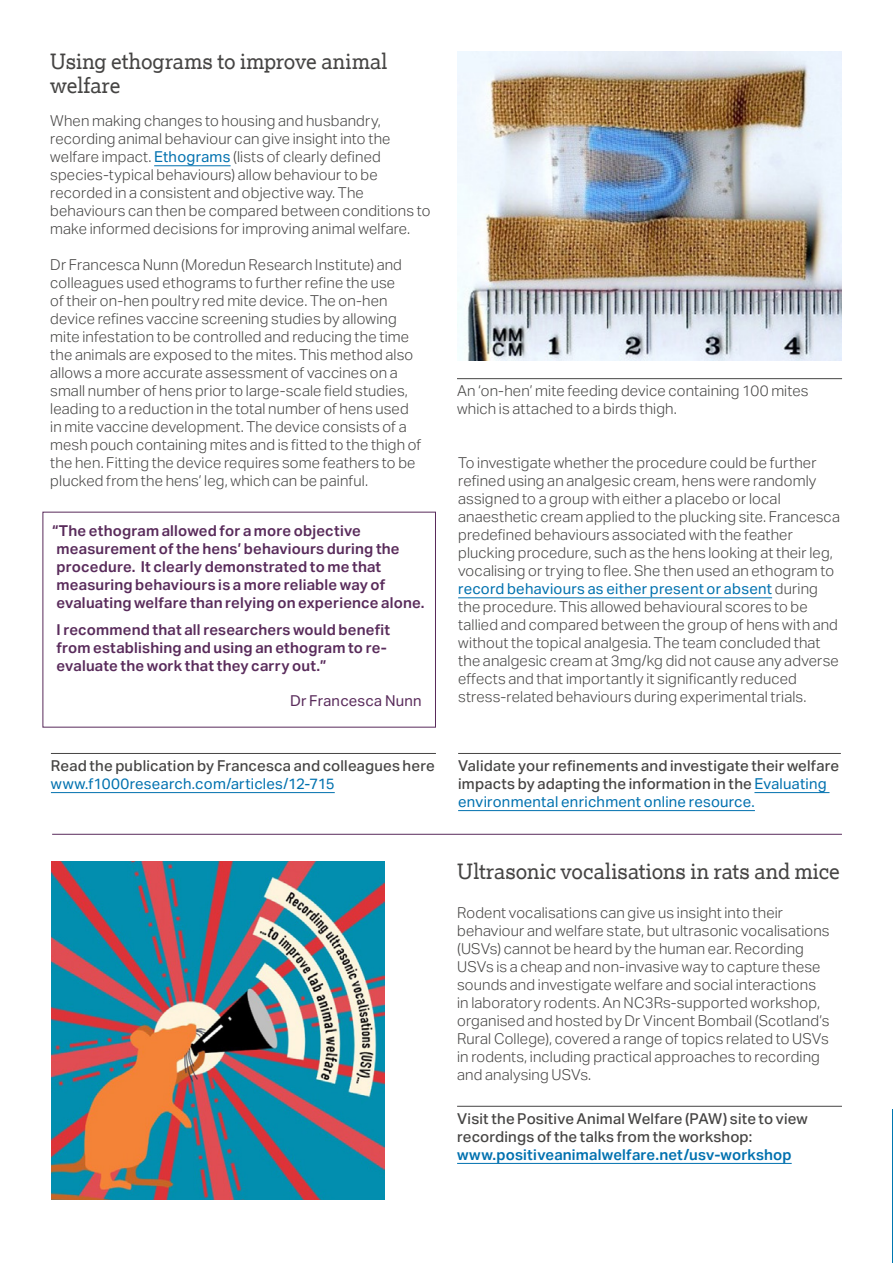
<style>
.page{position:relative;width:893px;height:1263px;background:#fff}
.page>*{position:absolute;margin:0;border:0;box-sizing:border-box;transform-origin:0 0}
.Section_sub-header{font:21px/24px "NC3 Rs Lexia";color:#454443}
.Image_caption{font:300 15px/18px "Aktiv Grotesk";letter-spacing:.01em;color:#454443}
.Section_end_note{font:500 15px/18px "Aktiv Grotesk";letter-spacing:.015em;color:#454443}
.pull_out_quote{font:600 15px/18px "Aktiv Grotesk";letter-spacing:.015em;color:#592b5b}
.quote_attribute{font:15px "Aktiv Grotesk";letter-spacing:.015em;color:#592b5b}
.s1{font-weight:400;color:#0071af}
.s2{font-weight:600;color:#0071af}
</style>
<div class="page">
<hr style="left:154px;top:165px;width:77px;height:1px;background:#0071af">
<hr style="left:458px;top:597px;width:314px;height:1px;background:#0071af">
<hr style="left:458px;top:753px;width:383px;height:1px;background:#454443">
<hr style="left:754px;top:792px;width:75px;height:1px;background:#0071af">
<hr style="left:458px;top:810px;width:297px;height:1px;background:#0071af">
<hr style="left:51px;top:753px;width:385px;height:1px;background:#454443">
<hr style="left:51px;top:792px;width:284px;height:1px;background:#0071af">
<svg style="left:42px;top:511px;width:394px;height:217px"></svg>
<hr style="left:457px;top:378px;width:385px;height:1px;background:#454443">
<img style="left:457px;top:52px;width:385px;height:308px">
<hr style="left:52px;top:834px;width:790px;height:1px;background:#592b5b">
<hr style="left:457px;top:1106px;width:385px;height:1px;background:#454443">
<hr style="left:457px;top:1163px;width:335px;height:1px;background:#0071af">
<img style="left:51px;top:862px;width:333px;height:337px">
<svg style="left:892px;top:1148px;width:1px;height:115px"></svg>
<h2 class="Section_sub-header" style="left:50px;top:49px;width:339px">Using ethograms to improve animal welfare</h2>
<p class="Image_caption" style="left:50px;top:112px;width:382px">When making changes to housing and husbandry, recording animal behaviour can give insight into the welfare impact. <span class="s1">Ethograms</span> (lists of clearly defined species-typical behaviours) allow behaviour to be recorded in a consistent and objective way. The behaviours can then be compared between conditions to make informed decisions for improving animal welfare.</p>
<p class="Image_caption" style="left:50px;top:256px;width:373px">Dr Francesca Nunn (Moredun Research Institute) and colleagues used ethograms to further refine the use<br>of their on-hen poultry red mite device. The on-hen device refines vaccine screening studies by allowing mite infestation to be controlled and reducing the time the animals are exposed to the mites. This method also allows a more accurate assessment of vaccines on a small number of hens prior to large-scale field studies, leading to a reduction in the total number of hens used in mite vaccine development. The device consists of a mesh pouch containing mites and is fitted to the thigh of the hen. Fitting the device requires some feathers to be plucked from the hens’ leg, which can be painful.</p>
<p class="pull_out_quote" style="left:52px;top:522px;width:374px">“The ethogram allowed for a more objective measurement of the hens’ behaviours during the procedure. It clearly demonstrated to me that measuring behaviours is a more reliable way of evaluating welfare than relying on experience alone.</p>
<p class="pull_out_quote" style="left:56px;top:620px;width:335px">I recommend that all researchers would benefit from establishing and using an ethogram to re&shy;evaluate the work that they carry out.”</p>
<p class="quote_attribute" style="left:290px;top:691px;width:133px">Dr Francesca Nunn</p>
<p class="Section_end_note" style="left:51px;top:757px;width:385px">Read the publication by Francesca and colleagues here <span class="s1">www.f1000research.com/articles/12-715</span></p>
<p class="Image_caption" style="left:457px;top:382px;width:353px">An ‘on-hen’ mite feeding device containing 100 mites which is attached to a birds thigh.</p>
<p class="Image_caption" style="left:458px;top:454px;width:383px">To investigate whether the procedure could be further refined using an analgesic cream, hens were randomly assigned to a group with either a placebo or local anaesthetic cream applied to the plucking site. Francesca predefined behaviours associated with the feather plucking procedure, such as the hens looking at their leg, vocalising or trying to flee. She then used an ethogram to <span class="s1">record behaviours as either present or absent</span> during the procedure. This allowed behavioural scores to be tallied and compared between the group of hens with and without the topical analgesia. The team concluded that the analgesic cream at 3mg/kg did not cause any adverse effects and that importantly it significantly reduced stress-related behaviours during experimental trials.</p>
<p class="Section_end_note" style="left:458px;top:757px;width:383px">Validate your refinements and investigate their welfare impacts by adapting the information in the <span class="s1">Evaluating environmental enrichment online resource.</span></p>
<h2 class="Section_sub-header" style="left:457px;top:859px;width:384px">Ultrasonic vocalisations in rats and mice</h2>
<p class="Image_caption" style="left:457px;top:904px;width:374px">Rodent vocalisations can give us insight into their behaviour and welfare state, but ultrasonic vocalisations (USVs) cannot be heard by the human ear. Recording USVs is a cheap and non-invasive way to capture these sounds and investigate welfare and social interactions in laboratory rodents. An NC3Rs-supported workshop, organised and hosted by Dr Vincent Bombail (Scotland’s Rural College), covered a range of topics related to USVs in rodents, including practical approaches to recording and analysing USVs.</p>
<p class="Section_end_note" style="left:457px;top:1109px;width:352px">Visit the Positive Animal Welfare (PAW) site to view recordings of the talks from the workshop: <span class="s2">www.positiveanimalwelfare.net/usv-workshop</span></p>
</div>
